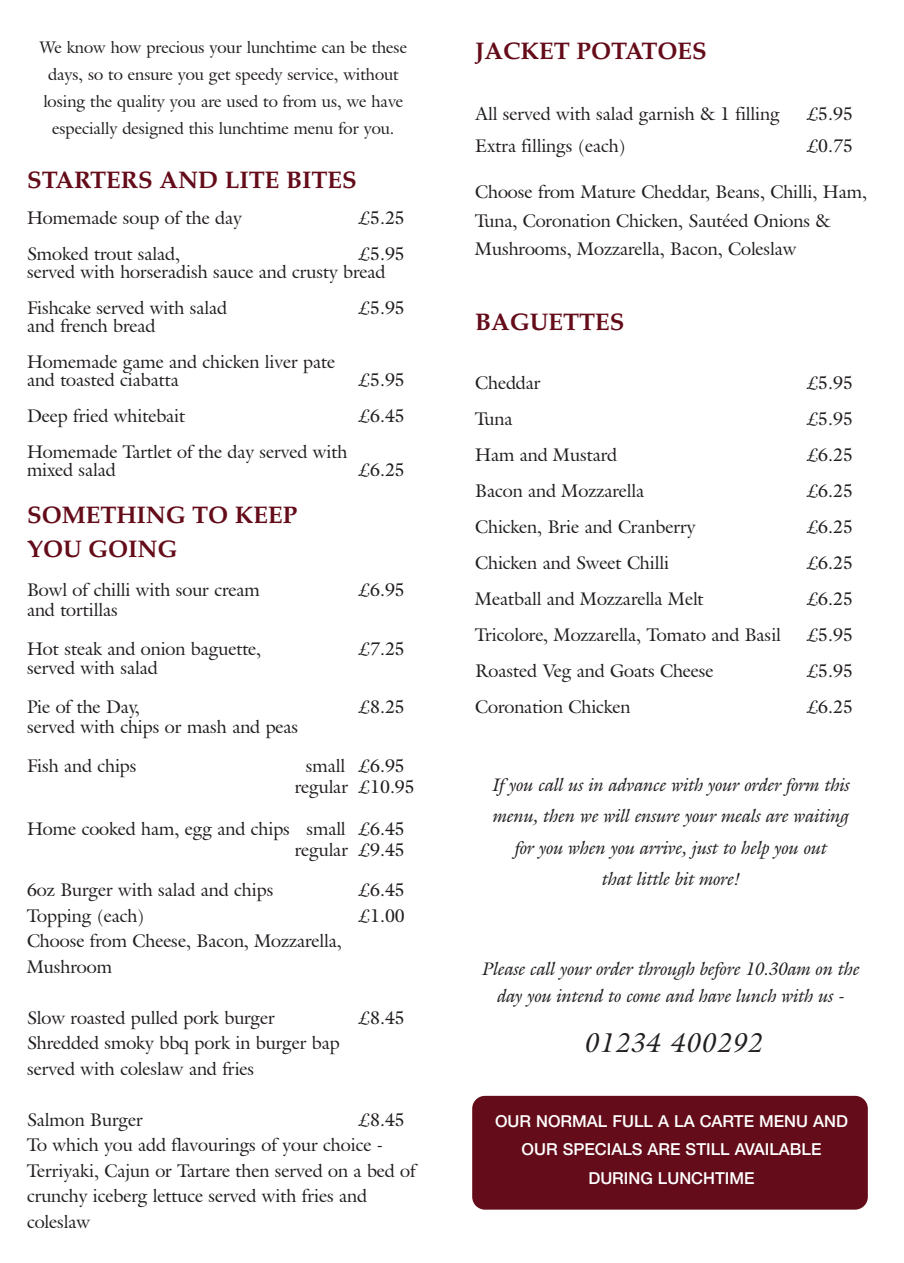
<style>
.page{position:relative;width:904px;height:1263px;background:#fff}
.page>*{position:absolute;margin:0;border:0;box-sizing:border-box;transform-origin:0 0}
.t1{font:italic 27px "Galliard IT Cby BT";letter-spacing:.05em;color:#231f20}
.t2{font:700 24px/34.5px "Palatino";color:#640c19}
.t3{font:18px/25.5px "Galliard IT Cby BT";color:#231f20}
.t4{font:italic 18px/31.5px "Galliard IT Cby BT";color:#231f20;text-align:center}
.t5{font:16.5px/27px "Galliard IT Cby BT";color:#231f20;text-align:center}
.t6{font:500 16.5px/28.5px "Helvetica Neue";color:#fff;text-align:center}
</style>
<div class="page">
<div style="left:472px;top:1096px;width:395px;height:113px;background:#640c19;border-radius:13px"></div>
<p class="t5" style="left:40px;top:33px;width:369px">We know how precious your lunchtime can be these days, so to ensure you get speedy service, without losing the quality you are used to from us, we have especially designed this lunchtime menu for you.</p>
<h2 class="t2" style="left:27px;top:163px;width:331px">STARTERS AND LITE BITES</h2>
<p class="t3" style="left:27px;top:205px;width:216px">Homemade soup of the day</p>
<p class="t3" style="left:359px;top:205px;width:48px">£5.25</p>
<p class="t3" style="left:27px;top:241px;width:154px">Smoked trout salad,</p>
<p class="t3" style="left:27px;top:245px;width:379px;line-height:18px;text-indent:332px">£5.95 served with horseradish sauce and crusty bread</p>
<p class="t3" style="left:27px;top:295px;width:201px">Fishcake served with salad</p>
<p class="t3" style="left:359px;top:295px;width:48px">£5.95</p>
<p class="t3" style="left:27px;top:308px;width:309px;line-height:36px">and french bread<br>Homemade game and chicken liver pate</p>
<p class="t3" style="left:27px;top:367px;width:153px">and toasted ciabatta</p>
<p class="t3" style="left:359px;top:367px;width:48px">£5.95</p>
<p class="t3" style="left:27px;top:403px;width:160px">Deep fried whitebait</p>
<p class="t3" style="left:359px;top:403px;width:48px">£6.45</p>
<p class="t3" style="left:27px;top:443px;width:322px;line-height:18px">Homemade Tartlet of the day served with mixed salad</p>
<p class="t3" style="left:359px;top:457px;width:48px">£6.25</p>
<h2 class="t2" style="left:27px;top:497px;width:272px">SOMETHING TO KEEP<br>YOU GOING</h2>
<p class="t3" style="left:27px;top:577px;width:234px">Bowl of chilli with sour cream</p>
<p class="t3" style="left:359px;top:577px;width:48px">£6.95</p>
<p class="t3" style="left:27px;top:590px;width:236px;line-height:39px">and tortillas<br>Hot steak and onion baguette,</p>
<p class="t3" style="left:359px;top:636px;width:48px">£7.25</p>
<p class="t3" style="left:27px;top:648px;width:132px;line-height:39px">served with salad<br>Pie of the Day,</p>
<p class="t3" style="left:359px;top:694px;width:48px">£8.25</p>
<p class="t3" style="left:27px;top:707px;width:273px;line-height:39px">served with chips or mash and peas<br>Fish and chips</p>
<p class="t3" style="left:295px;top:755px;width:121px;line-height:21px;text-align:center">small £6.95 regular £10.95</p>
<p class="t3" style="left:27px;top:818px;width:379px;line-height:21px;text-align:right">Home cooked ham, egg and chips small £6.45 regular £9.45</p>
<p class="t3" style="left:27px;top:877px;width:248px">6oz Burger with salad and chips</p>
<p class="t3" style="left:359px;top:877px;width:48px">£6.45</p>
<p class="t3" style="left:27px;top:903px;width:119px">Topping (each)</p>
<p class="t3" style="left:359px;top:903px;width:48px">£1.00</p>
<p class="t3" style="left:27px;top:928px;width:316px">Choose from Cheese, Bacon, Mozzarella,<br>Mushroom</p>
<p class="t3" style="left:27px;top:1005px;width:249px">Slow roasted pulled pork burger</p>
<p class="t3" style="left:359px;top:1005px;width:48px">£8.45</p>
<p class="t3" style="left:27px;top:1030px;width:314px">Shredded smoky bbq pork in burger bap served with coleslaw and fries</p>
<p class="t3" style="left:27px;top:1107px;width:117px">Salmon Burger</p>
<p class="t3" style="left:27px;top:1107px;width:390px;text-indent:332px">£8.45<br>To which you add flavourings of your choice -<br>Terriyaki, Cajun or Tartare then served on a bed of crunchy iceberg lettuce served with fries and coleslaw</p>
<h2 class="t2" style="left:475px;top:34px;width:233px">JACKET POTATOES</h2>
<p class="t3" style="left:475px;top:101px;width:306px">All served with salad garnish &amp; 1 filling</p>
<p class="t3" style="left:807px;top:101px;width:48px">£5.95</p>
<p class="t3" style="left:475px;top:133px;width:152px">Extra fillings (each)</p>
<p class="t3" style="left:807px;top:133px;width:48px">£0.75</p>
<p class="t3" style="left:475px;top:178px;width:393px;line-height:28.5px">Choose from Mature Cheddar, Beans, Chilli, Ham,<br>Tuna, Coronation Chicken, Sautéed Onions &amp;<br>Mushrooms, Mozzarella, Bacon, Coleslaw</p>
<h2 class="t2" style="left:475px;top:305px;width:151px">BAGUETTES</h2>
<p class="t3" style="left:475px;top:370px;width:67px">Cheddar</p>
<p class="t3" style="left:807px;top:370px;width:48px">£5.95</p>
<p class="t3" style="left:475px;top:406px;width:39px">Tuna</p>
<p class="t3" style="left:807px;top:406px;width:48px">£5.95</p>
<p class="t3" style="left:475px;top:442px;width:143px">Ham and Mustard</p>
<p class="t3" style="left:807px;top:442px;width:48px">£6.25</p>
<p class="t3" style="left:475px;top:478px;width:170px">Bacon and Mozzarella</p>
<p class="t3" style="left:807px;top:478px;width:48px">£6.25</p>
<p class="t3" style="left:475px;top:514px;width:222px">Chicken, Brie and Cranberry</p>
<p class="t3" style="left:807px;top:514px;width:48px">£6.25</p>
<p class="t3" style="left:475px;top:550px;width:195px">Chicken and Sweet Chilli</p>
<p class="t3" style="left:807px;top:550px;width:48px">£6.25</p>
<p class="t3" style="left:475px;top:586px;width:230px">Meatball and Mozzarella Melt</p>
<p class="t3" style="left:807px;top:586px;width:48px">£6.25</p>
<p class="t3" style="left:475px;top:622px;width:307px">Tricolore, Mozzarella, Tomato and Basil</p>
<p class="t3" style="left:807px;top:622px;width:48px">£5.95</p>
<p class="t3" style="left:475px;top:658px;width:240px">Roasted Veg and Goats Cheese</p>
<p class="t3" style="left:807px;top:658px;width:48px">£5.95</p>
<p class="t3" style="left:475px;top:694px;width:157px">Coronation Chicken</p>
<p class="t3" style="left:807px;top:694px;width:48px">£6.25</p>
<p class="t4" style="left:493px;top:769px;width:358px">If you call us in advance with your order form this menu, then we will ensure your meals are waiting for you when you arrive, just to help you out<br>that little bit more!</p>
<p class="t4" style="left:483px;top:956px;width:378px;line-height:27px">Please call your order through before 10.30am on the day you intend to come and have lunch with us -</p>
<h1 class="t1" style="left:586px;top:1027px;width:179px">01234 400292</h1>
<p class="t6" style="left:495px;top:1108px;width:354px">OUR NORMAL FULL A LA CARTE MENU AND<br>OUR SPECIALS ARE STILL AVAILABLE<br>DURING LUNCHTIME</p>
</div>
